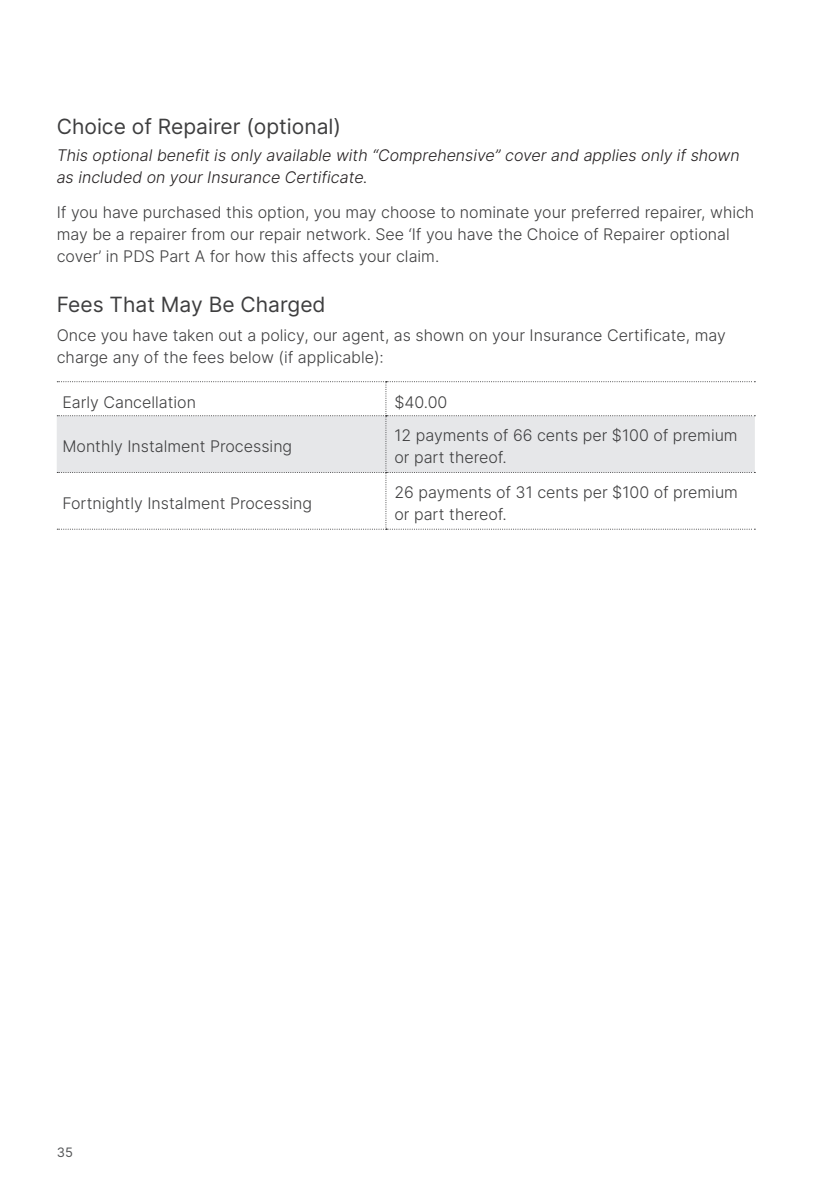
<style>
.page{position:relative;width:840px;height:1191px;background:#fff}
.page>*{position:absolute;margin:0;border:0;box-sizing:border-box;transform-origin:0 0}
.SUB_HEADING{font:21px "Inter";color:#3e3e3f}
.Body_copy{font:16px/22px "Inter Light BETA";color:#3e3e3f}
.Body_copy-2{font:16px/22px "Inter Light Italic BETA";color:#231f20}
.t1{font:13px "Inter";color:#545557}
</style>
<div class="page">
<svg style="left:57px;top:381px;width:698px;height:148px"></svg>
<p class="SUB_HEADING" style="left:57px;top:111px;width:286px">Choice of Repairer (optional)</p>
<p class="Body_copy-2" style="left:57px;top:144px;width:684px">This optional benefit is only available with “Comprehensive” cover and applies only if shown as included on your Insurance Certificate.</p>
<p class="Body_copy" style="left:57px;top:201px;width:698px">If you have purchased this option, you may choose to nominate your preferred repairer, which may be a repairer from our repair network. See ‘If you have the Choice of Repairer optional cover’ in PDS Part A for how this affects your claim.</p>
<p class="SUB_HEADING" style="left:57px;top:289px;width:270px">Fees That May Be Charged</p>
<p class="Body_copy" style="left:57px;top:324px;width:670px">Once you have taken out a policy, our agent, as shown on your Insurance Certificate, may charge any of the fees below (if applicable):</p>
<p class="Body_copy" style="left:62px;top:391px;width:135px">Early Cancellation</p>
<p class="Body_copy" style="left:394px;top:391px;width:54px">$40.00</p>
<p class="Body_copy" style="left:62px;top:435px;width:231px">Monthly Instalment Processing</p>
<p class="Body_copy" style="left:394px;top:424px;width:344px">12 payments of 66 cents per $100 of premium or part thereof.</p>
<p class="Body_copy" style="left:62px;top:491px;width:251px">Fortnightly Instalment Processing</p>
<p class="Body_copy" style="left:394px;top:480px;width:345px">26 payments of 31 cents per $100 of premium or part thereof.</p>
<p class="t1" style="left:57px;top:1143px;width:18px">35</p>
</div>
